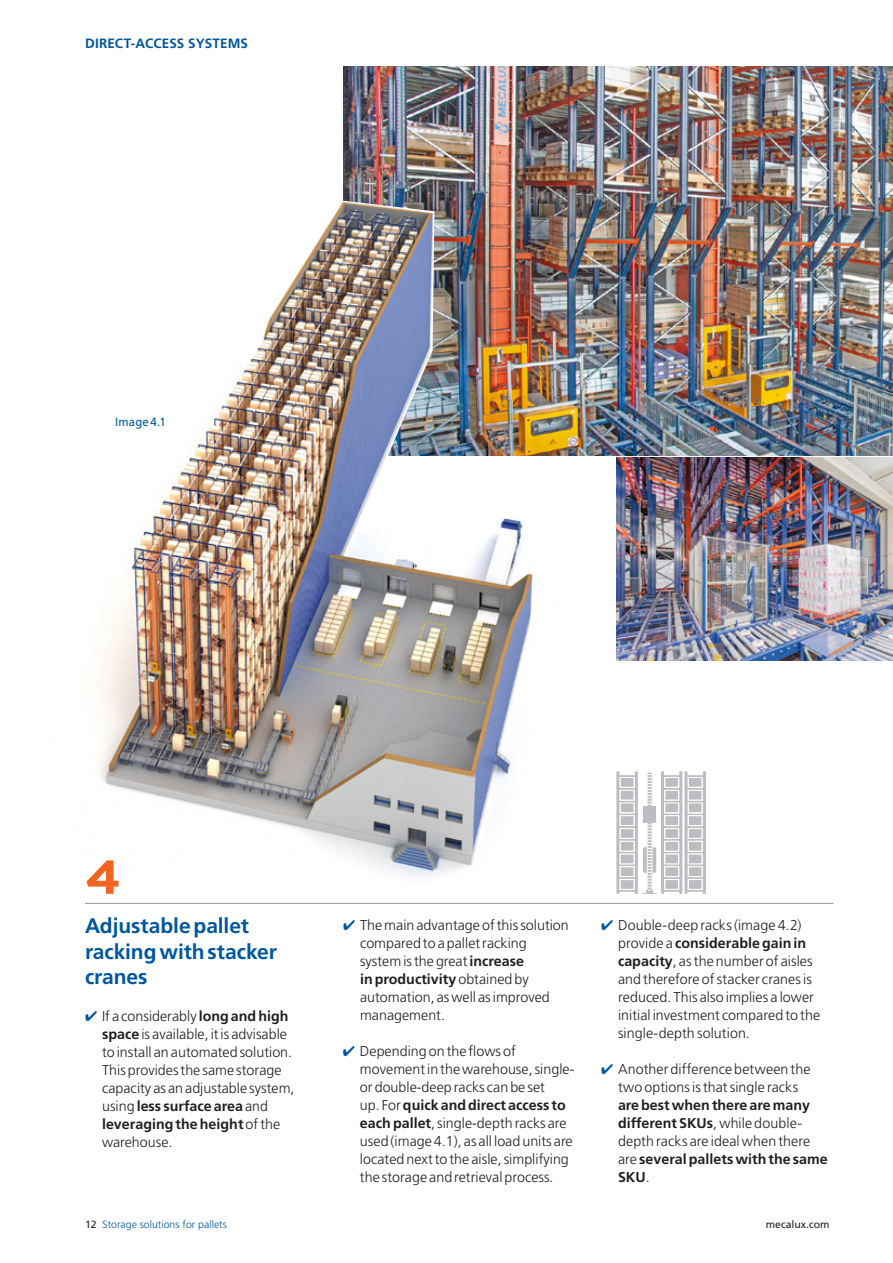
<style>
.page{position:relative;width:893px;height:1263px;background:#fff}
.page>*{position:absolute;margin:0;border:0;box-sizing:border-box;transform-origin:0 0}
.t1{font:700 47.25px "Gotham";color:#f36421;scale:1.11 1}
.t2{font:700 21px/25.5px "Frutiger LT Std";letter-spacing:-.005em;color:#01579f}
.t3{font:300 14.25px/18px "Frutiger LT Std";color:#231f20}
.t4{font:700 14.25px/18px "Frutiger LT Std";color:#231f20}
.t5{font:700 13.5px "Frutiger LT Std";letter-spacing:.01em;color:#01579f}
.t6{font:12px "Frutiger LT Std";letter-spacing:.015em;color:#01579f;scale:.95 1}
.t7{font:300 10.5px "Frutiger LT Std";color:#01579f}
.t8{font:10.5px "Frutiger LT Std";color:#231f20}
.s1{color:#01579f}
.s2{font-weight:700}
.s3{font-weight:300}
.s4{font-weight:400;color:#231f20}
</style>
<div class="page">
<img style="left:617px;top:458px;width:276px;height:202px">
<img style="left:344px;top:66px;width:549px;height:389px">
<img style="left:97px;top:201px;width:464px;height:676px">
<hr style="left:85px;top:903px;width:748px;height:1px;background:#939598">
<hr style="left:617px;top:771px;width:2px;height:123px;background:#bcbdc0">
<div style="left:635px;top:771px;width:3px;height:123px;background:#bcbdc0;border:1px solid #bcbdc0"></div>
<div style="left:661px;top:771px;width:3px;height:123px;background:#bcbdc0;border:1px solid #bcbdc0"></div>
<div style="left:679px;top:771px;width:3px;height:123px;background:#bcbdc0;border:1px solid #bcbdc0"></div>
<div style="left:685px;top:771px;width:2px;height:123px;background:#bcbdc0;border:1px solid #bcbdc0"></div>
<hr style="left:703px;top:771px;width:3px;height:123px;background:#bcbdc0">
<svg style="left:618px;top:772px;width:86px;height:122px"></svg>
<p class="t5" style="left:85px;top:36px;width:165px">DIRECT-ACCESS SYSTEMS</p>
<p class="t6" style="left:115px;top:415px;width:55px">Image 4.1</p>
<h1 class="t1" style="left:85px;top:846px;width:34px">4</h1>
<h2 class="t2" style="left:85px;top:913px;width:194px">Adjustable pallet racking with stacker cranes</h2>
<p class="t3" style="left:102px;top:1007px;width:194px;text-indent:-17px"><span class="s1">✔</span> If a considerably <span class="s2">long and high space</span> is available, it is advisable to install an automated solution.<br>This provides the same storage capacity as an adjustable system, using <span class="s2">less surface area</span> and <span class="s2">leveraging the height</span> of the warehouse.</p>
<p class="t3" style="left:360px;top:917px;width:210px;text-indent:-17px"><span class="s1">✔</span> The main advantage of this solution compared to a pallet racking system is the great <span class="s2">increase<br>in productivity</span> obtained by automation, as well as improved management.</p>
<p class="t3" style="left:360px;top:1043px;width:216px;text-indent:-17px"><span class="s1">✔</span> Depending on the flows of movement in the warehouse, single&shy;or double-deep racks can be set<br>up. For <span class="s2">quick and direct access to each pallet</span>, single-depth racks are used (image 4.1), as all load units are located next to the aisle, simplifying the storage and retrieval process.</p>
<p class="t3" style="left:618px;top:917px;width:204px;text-indent:-17px"><span class="s1">✔</span> Double-deep racks (image 4.2) provide a <span class="s2">considerable gain in capacity</span>, as the number of aisles and therefore of stacker cranes is reduced. This also implies a lower initial investment compared to the single-depth solution.</p>
<p class="t3" style="left:601px;top:1061px;width:211px;text-align:center"><span class="s1">✔</span> Another difference between the two options is that single racks</p>
<p class="t4" style="left:618px;top:1096px;width:211px">are best when there are many different SKUs<span class="s3">, while double&shy;depth racks are ideal when there are</span> several pallets with the same<br>SKU<span class="s3">.</span></p>
<p class="t7" style="left:85px;top:1218px;width:143px"><span class="s4">12</span> Storage solutions for pallets</p>
<p class="t8" style="left:766px;top:1218px;width:65px">mecalux.com</p>
</div>
